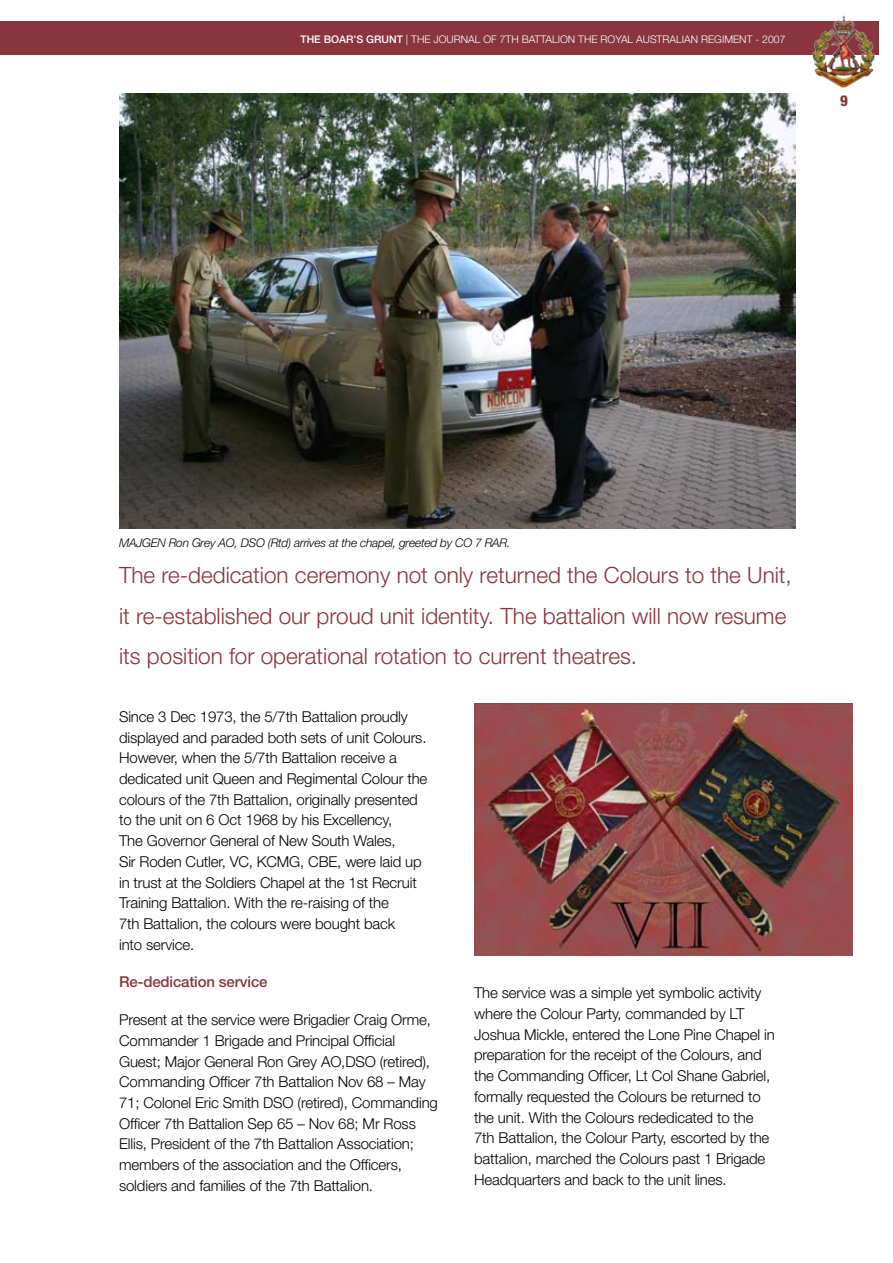
<style>
.page{position:relative;width:893px;height:1263px;background:#fff}
.page>*{position:absolute;margin:0;border:0;box-sizing:border-box;transform-origin:0 0}
.t1{font:300 22.5px/40.5px "Helvetica Neue LT";color:#88353d}
.t2{font:300 15px/20.7px "Helvetica Neue LT";letter-spacing:-.01em;color:#000}
.t3{font:500 15px "Helvetica Neue LT";letter-spacing:-.01em;color:#88353d}
.t4{font:800 condensed 15px "Helvetica Neue LT";color:#88353d}
.t5{font:italic 300 12px "Helvetica Neue LT";letter-spacing:-.02em;color:#000}
.t6{font:300 10.5px "Helvetica Neue LT";color:#fff}
.s1{font-weight:500}
</style>
<div class="page">
<div style="left:0;top:21px;width:879px;height:34px;background:#88353d"></div>
<img style="left:812px;top:15px;width:63px;height:73px">
<img style="left:119px;top:94px;width:676px;height:434px">
<img style="left:474px;top:703px;width:379px;height:252px">
<p class="t6" style="left:300px;top:33px;width:487px"><span class="s1">THE BOAR’S Grunt</span> | The journal of 7th Battalion The ROYAL Australian Regiment - 2007</p>
<p class="t4" style="left:840px;top:91px;width:9px">9</p>
<p class="t5" style="left:119px;top:535px;width:393px">MAJGEN Ron Grey AO, DSO (Rtd) arrives at the chapel, greeted by CO 7 RAR.</p>
<h1 class="t1" style="left:119px;top:554px;width:674px">The re-dedication ceremony not only returned the Colours to the Unit, it re-established our proud unit identity. The battalion will now resume its position for operational rotation to current theatres.</h1>
<p class="t2" style="left:119px;top:706px;width:310px">Since 3 Dec 1973, the 5/7th Battalion proudly displayed and paraded both sets of unit Colours.<br>However, when the 5/7th Battalion receive a dedicated unit Queen and Regimental Colour the colours of the 7th Battalion, originally presented to the unit on 6 Oct 1968 by his Excellency,<br>The Governor General of New South Wales,<br>Sir Roden Cutler, VC, KCMG , CBE, were laid up in trust at the Soldiers Chapel at the 1st Recruit Training Battalion. With the re-raising of the<br>7th Battalion, the colours were bought back<br>into service.</p>
<p class="t3" style="left:119px;top:973px;width:150px">Re-dedication service</p>
<p class="t2" style="left:119px;top:1009px;width:320px">Present at the service were Brigadier Craig Orme, Commander 1 Brigade and Principal Official Guest; Major General Ron Grey AO ,DSO (retired), Commanding Officer 7th Battalion Nov 68 – May 71; Colonel Eric Smith DSO (retired), Commanding Officer 7th Battalion Sep 65 – Nov 68; Mr Ross Ellis, President of the 7th Battalion Association; members of the association and the Officers, soldiers and families of the 7th Battalion.</p>
<p class="t2" style="left:474px;top:982px;width:302px">The service was a simple yet symbolic activity where the Colour Party, commanded by LT Joshua Mickle, entered the Lone Pine Chapel in preparation for the receipt of the Colours, and the Commanding Officer, Lt Col Shane Gabriel, formally requested the Colours be returned to the unit. With the Colours rededicated to the 7th Battalion, the Colour Party, escorted by the battalion, marched the Colours past 1 Brigade Headquarters and back to the unit lines.</p>
</div>
